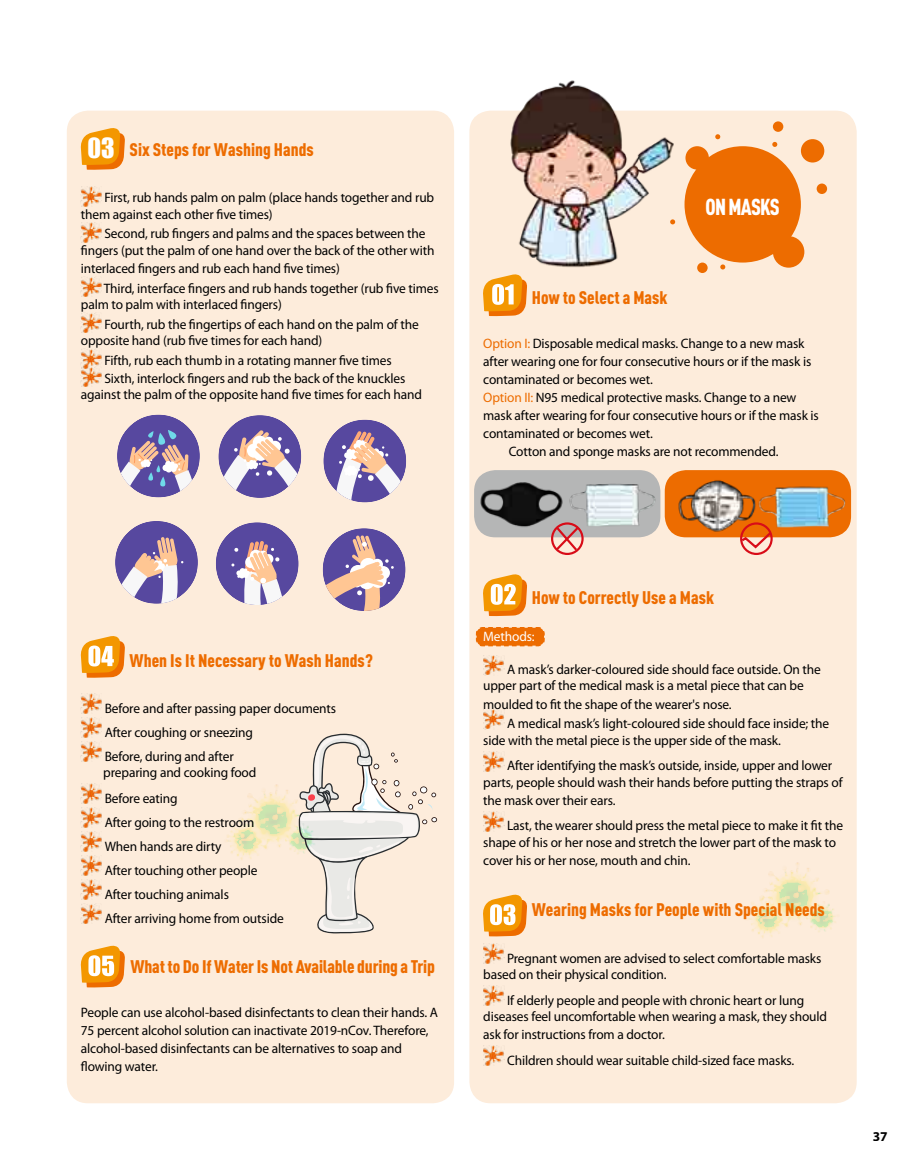
<style>
.page{position:relative;width:915px;height:1170px;background:#fff}
.page>*{position:absolute;margin:0;border:0;box-sizing:border-box;transform-origin:0 0}
.t1{font:25.5px "Impact";color:#fff}
.t2{font:900 22.8px "DIN Cond";letter-spacing:-.035em;color:#fff;scale:.93 1}
.t3{font:900 18px "DIN Cond";color:#ed6c00}
.t4{font:13.65px/16.2px "Myriad Pro";letter-spacing:-.01em;color:#000}
.t5{font:13.65px "Myriad Pro";letter-spacing:-.01em;color:#fff}
.t6{font:700 13.5px "Myriad Pro";color:#000}
.s1{color:#ed6c00}
</style>
<div class="page">
<div style="left:67px;top:111px;width:387px;height:992px;background:#fdecdb;border-radius:21px"></div>
<div style="left:469px;top:111px;width:387px;height:992px;background:#fdecdb;border-radius:21px"></div>
<img style="left:81px;top:187px;width:21px;height:20px">
<img style="left:81px;top:223px;width:21px;height:20px">
<img style="left:81px;top:277px;width:21px;height:20px">
<img style="left:81px;top:313px;width:21px;height:20px">
<img style="left:81px;top:349px;width:21px;height:18px">
<img style="left:81px;top:367px;width:21px;height:20px">
<img style="left:81px;top:693px;width:21px;height:20px">
<img style="left:81px;top:717px;width:21px;height:20px">
<img style="left:81px;top:741px;width:21px;height:20px">
<img style="left:81px;top:783px;width:21px;height:20px">
<img style="left:81px;top:807px;width:21px;height:20px">
<img style="left:81px;top:831px;width:21px;height:20px">
<img style="left:81px;top:855px;width:21px;height:20px">
<img style="left:81px;top:879px;width:21px;height:20px">
<img style="left:81px;top:904px;width:21px;height:19px">
<img style="left:496px;top:80px;width:195px;height:188px">
<div style="left:684px;top:146px;width:116px;height:116px;background:#ed6c00;border-radius:50%"></div>
<div style="left:800px;top:139px;width:24px;height:23px;background:#ed6c00;border-radius:50%"></div>
<div style="left:685px;top:146px;width:23px;height:24px;background:#ed6c00;border-radius:50%"></div>
<div style="left:772px;top:236px;width:32px;height:32px;background:#ed6c00;border-radius:50%"></div>
<div style="left:816px;top:183px;width:10px;height:11px;background:#ed6c00;border-radius:50%"></div>
<div style="left:697px;top:262px;width:10px;height:11px;background:#ed6c00;border-radius:50%"></div>
<svg style="left:670px;top:219px;width:5px;height:5px"></svg>
<svg style="left:772px;top:142px;width:5px;height:5px"></svg>
<svg style="left:715px;top:134px;width:5px;height:5px"></svg>
<svg style="left:720px;top:264px;width:5px;height:5px"></svg>
<div style="left:772px;top:121px;width:11px;height:11px;background:#ed6c00;border-radius:50%"></div>
<svg style="left:80px;top:636px;width:45px;height:42px"></svg>
<svg style="left:80px;top:945px;width:45px;height:42px"></svg>
<svg style="left:80px;top:128px;width:45px;height:42px;background:#f39e27"></svg>
<svg style="left:312px;top:733px;width:125px;height:201px"></svg>
<svg style="left:216px;top:522px;width:82px;height:83px"></svg>
<svg style="left:115px;top:521px;width:83px;height:82px"></svg>
<svg style="left:117px;top:414px;width:83px;height:83px"></svg>
<svg style="left:218px;top:415px;width:83px;height:83px"></svg>
<svg style="left:323px;top:419px;width:83px;height:83px"></svg>
<svg style="left:323px;top:528px;width:82px;height:83px"></svg>
<div style="left:474px;top:470px;width:186px;height:67px;background:#b5b6b6;border-radius:21px"></div>
<div style="left:664px;top:470px;width:186px;height:67px;background:#ed6c00;border-radius:21px"></div>
<img style="left:469px;top:471px;width:200px;height:62px">
<img style="left:675px;top:471px;width:177px;height:62px">
<svg style="left:738px;top:530px;width:35px;height:20px"></svg>
<img style="left:226px;top:781px;width:96px;height:86px">
<img style="left:747px;top:862px;width:89px;height:76px">
<div style="left:551px;top:522px;width:32px;height:33px;border:2px solid #d80c18;border-radius:50%"></div>
<svg style="left:553px;top:524px;width:27px;height:29px"></svg>
<div style="left:739px;top:522px;width:33px;height:33px;border:2px solid #d80c18;border-radius:50%"></div>
<svg style="left:475px;top:627px;width:70px;height:20px"></svg>
<img style="left:483px;top:655px;width:21px;height:20px">
<img style="left:483px;top:709px;width:21px;height:20px">
<img style="left:483px;top:751px;width:21px;height:20px">
<img style="left:483px;top:811px;width:21px;height:20px">
<img style="left:483px;top:943px;width:21px;height:20px">
<img style="left:483px;top:985px;width:21px;height:20px">
<img style="left:483px;top:1045px;width:21px;height:20px">
<svg style="left:483px;top:274px;width:44px;height:42px;background:#f5ae4d"></svg>
<svg style="left:483px;top:574px;width:44px;height:42px;background:#f5b054"></svg>
<svg style="left:483px;top:894px;width:44px;height:42px;background:#f5b257"></svg>
<h1 class="t1" style="left:87px;top:132px;width:29px">03</h1>
<h3 class="t3" style="left:129px;top:138px;width:186px">Six Steps for Washing Hands</h3>
<p class="t4" style="left:81px;top:190px;width:355px;text-indent:23px">First, rub hands palm on palm (place hands together and rub them against each other five times)</p>
<p class="t4" style="left:81px;top:226px;width:355px;text-indent:23px">Second, rub fingers and palms and the spaces between the fingers (put the palm of one hand over the back of the other with</p>
<p class="t4" style="left:104px;top:258px;width:336px;line-height:19.8px;text-indent:-23px">interlaced fingers and rub each hand five times)<br>Third, interface fingers and rub hands together (rub five times</p>
<p class="t4" style="left:104px;top:294px;width:316px;line-height:19.8px;text-indent:-23px">palm to palm with interlaced fingers)<br>Fourth, rub the fingertips of each hand on the palm of the</p>
<p class="t4" style="left:104px;top:330px;width:289px;line-height:19.8px;text-indent:-23px">opposite hand (rub five times for each hand)<br>Fifth, rub each thumb in a rotating manner five times</p>
<p class="t4" style="left:81px;top:370px;width:342px;text-align:center">Sixth, interlock fingers and rub the back of the knuckles against the palm of the opposite hand five times for each hand</p>
<h2 class="t2" style="left:705px;top:192px;width:81px">ON MASKS</h2>
<h3 class="t3" style="left:531px;top:286px;width:137px">How to Select a Mask</h3>
<p class="t4" style="left:483px;top:336px;width:322px"><span class="s1">Option I:</span> Disposable medical masks. Change to a new mask</p>
<p class="t4" style="left:483px;top:354px;width:329px">after wearing one for four consecutive hours or if the mask is</p>
<p class="t4" style="left:483px;top:372px;width:171px">contaminated or becomes wet.</p>
<p class="t4" style="left:483px;top:390px;width:314px"><span class="s1">Option II:</span> N95 medical protective masks. Change to a new</p>
<p class="t4" style="left:483px;top:408px;width:337px">mask after wearing for four consecutive hours or if the mask is</p>
<p class="t4" style="left:483px;top:426px;width:171px">contaminated or becomes wet.</p>
<p class="t4" style="left:508px;top:444px;width:271px">Cotton and sponge masks are not recommended.</p>
<h3 class="t3" style="left:129px;top:648px;width:245px">When Is It Necessary to Wash Hands?</h3>
<p class="t4" style="left:105px;top:696px;width:233px;line-height:24px">Before and after passing paper documents<br>After coughing or sneezing<br>Before, during and after</p>
<p class="t4" style="left:103px;top:759px;width:154px;line-height:25.8px">preparing and cooking food<br>Before eating</p>
<p class="t4" style="left:105px;top:810px;width:180px;line-height:24px">After going to the restroom<br>When hands are dirty<br>After touching other people<br>After touching animals<br>After arriving home from outside</p>
<h3 class="t3" style="left:130px;top:954px;width:306px">What to Do If Water Is Not Available during a Trip</h3>
<p class="t4" style="left:81px;top:1003px;width:358px;line-height:18px">People can use alcohol-based disinfectants to clean their hands. A 75 percent alcohol solution can inactivate 2019-nCov. Therefore, alcohol-based disinfectants can be alternatives to soap and flowing water.</p>
<h3 class="t3" style="left:531px;top:586px;width:183px">How to Correctly Use a Mask</h3>
<p class="t5" style="left:483px;top:629px;width:53px">Methods:</p>
<p class="t4" style="left:483px;top:662px;width:339px;text-indent:24px">A mask’s darker-coloured side should face outside. On the upper part of the medical mask is a metal piece that can be</p>
<p class="t4" style="left:507px;top:694px;width:323px;line-height:19.8px;text-indent:-24px">moulded to fit the shape of the wearer's nose.<br>A medical mask’s light-coloured side should face inside; the</p>
<p class="t4" style="left:507px;top:727px;width:326px;line-height:25.8px;text-indent:-24px">side with the metal piece is the upper side of the mask.<br>After identifying the mask’s outside, inside, upper and lower</p>
<p class="t4" style="left:483px;top:773px;width:361px;line-height:18px">parts, people should wash their hands before putting the straps of the mask over their ears.</p>
<p class="t4" style="left:483px;top:818px;width:361px;text-indent:24px">Last, the wearer should press the metal piece to make it fit the shape of his or her nose and stretch the lower part of the mask to</p>
<p class="t4" style="left:483px;top:852px;width:209px">cover his or her nose, mouth and chin.</p>
<h3 class="t3" style="left:531px;top:898px;width:294px">Wearing Masks for People with Special Needs</h3>
<p class="t4" style="left:483px;top:950px;width:339px;text-indent:24px">Pregnant women are advised to select comfortable masks based on their physical condition.</p>
<p class="t4" style="left:483px;top:992px;width:345px;text-align:center">If elderly people and people with chronic heart or lung diseases feel uncomfortable when wearing a mask, they should</p>
<p class="t4" style="left:507px;top:1021px;width:289px;line-height:25.8px;text-indent:-24px">ask for instructions from a doctor.<br>Children should wear suitable child-sized face masks.</p>
<p class="t6" style="left:872px;top:1128px;width:16px">37</p>
</div>
